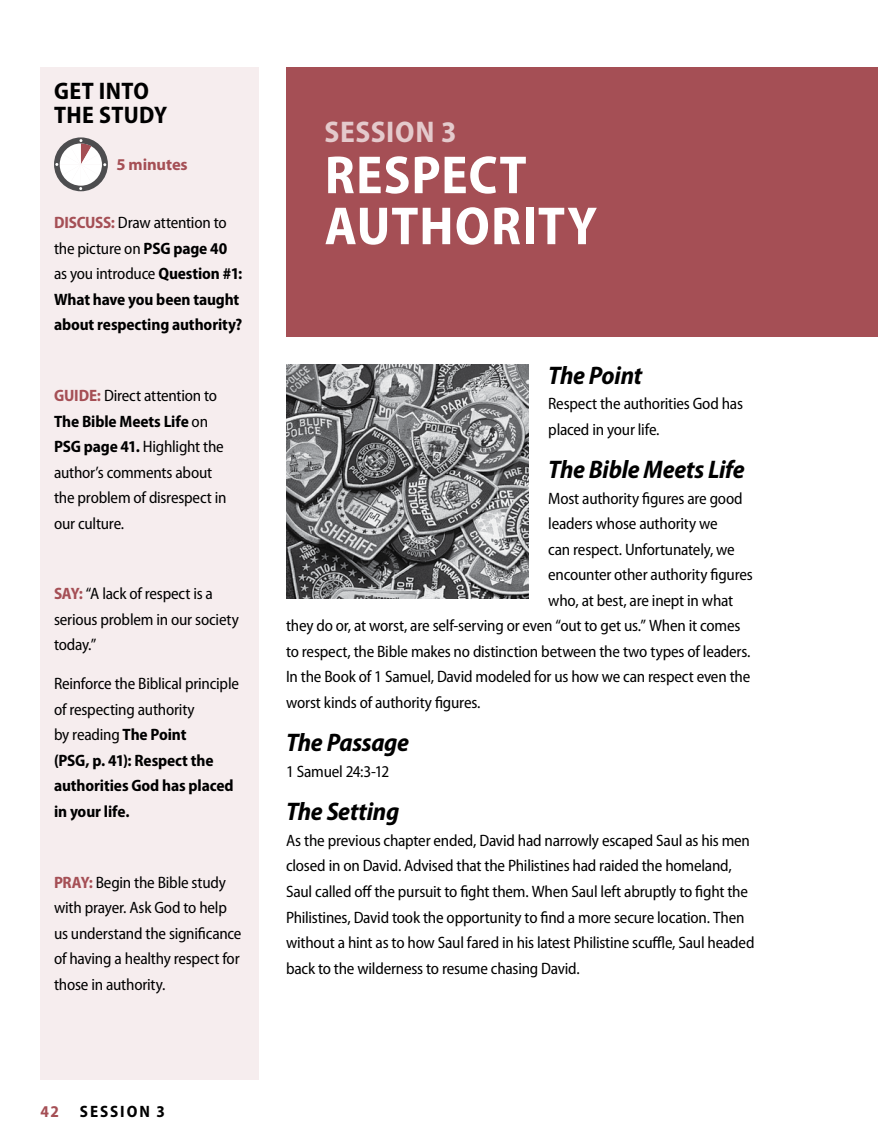
<style>
.page{position:relative;width:878px;height:1148px;background:#fff}
.page>*{position:absolute;margin:0;border:0;box-sizing:border-box;transform-origin:0 0}
.t1{font:700 semi-condensed 54px/51px "Myriad Pro";letter-spacing:.02em;color:#fff}
.t2{font:700 semi-condensed 30px "Myriad Pro";letter-spacing:.025em;color:#e4cacc}
.t3{font:italic 700 semi-condensed 25.5px "Myriad Pro";letter-spacing:-.015em;color:#000}
.t4{font:700 semi-condensed 24px/24px "Myriad Pro";letter-spacing:.015em;color:#000}
.t5{font:semi-condensed 16.5px/25.5px "Myriad Pro";letter-spacing:-.015em;color:#000}
.t6{font:700 semi-condensed 16.5px/25.5px "Myriad Pro";letter-spacing:-.005em;color:#000}
.t7{font:700 16.5px "Myriad Pro";letter-spacing:-.01em;color:#a54f55}
.t8{font:700 semi-condensed 16.5px "Myriad Pro";color:#a54f55}
.s1{color:#a54f55}
.s2{font-weight:400}
.s3{font-weight:700;color:#a54f55}
.s4{font-weight:700}
</style>
<div class="page">
<div style="left:286px;top:68px;width:592px;height:269px;background:#a54f55"></div>
<div style="left:40px;top:68px;width:219px;height:1012px;background:#f6edee"></div>
<svg style="left:54px;top:137px;width:54px;height:54px"></svg>
<img style="left:286px;top:364px;width:242px;height:235px">
<h3 class="t4" style="left:54px;top:79px;width:114px">GET INTO<br>THE STUDY</h3>
<p class="t7" style="left:116px;top:156px;width:73px">5 minutes</p>
<p class="t6" style="left:54px;top:210px;width:190px"><span class="s1">DISCUSS:</span> <span class="s2">Draw attention to the picture on</span> PSG page 40 <span class="s2">as you introduce</span> Question #1:<br>What have you been taught about respecting authority?</p>
<p class="t5" style="left:54px;top:383px;width:174px"><span class="s3">GUIDE:</span> Direct attention to<br><span class="s4">The Bible Meets Life</span> on<br><span class="s4">PSG page 41.</span> Highlight the author’s comments about the problem of disrespect in our culture.</p>
<p class="t5" style="left:54px;top:581px;width:186px"><span class="s3">SAY:</span> “A lack of respect is a serious problem in our society today.”</p>
<p class="t6" style="left:54px;top:671px;width:186px"><span class="s2">Reinforce the Biblical principle of respecting authority<br>by reading</span> The Point<br>(PSG, p. 41): Respect the authorities God has placed in your life.</p>
<p class="t5" style="left:54px;top:870px;width:189px"><span class="s3">PRAY:</span> Begin the Bible study with prayer. Ask God to help us understand the significance of having a healthy respect for those in authority.</p>
<h2 class="t2" style="left:324px;top:115px;width:134px">SESSION 3</h2>
<h1 class="t1" style="left:325px;top:150px;width:273px">RESPECT<br>AUTHORITY</h1>
<h3 class="t3" style="left:548px;top:361px;width:96px">The Point</h3>
<p class="t5" style="left:548px;top:391px;width:196px">Respect the authorities God has placed in your life.</p>
<h3 class="t3" style="left:548px;top:456px;width:198px">The Bible Meets Life</h3>
<p class="t5" style="left:548px;top:486px;width:196px">Most authority figures are good</p>
<p class="t5" style="left:548px;top:511px;width:171px">leaders whose authority we</p>
<p class="t5" style="left:548px;top:537px;width:188px">can respect. Unfortunately, we</p>
<p class="t5" style="left:548px;top:562px;width:206px">encounter other authority figures</p>
<p class="t5" style="left:548px;top:588px;width:186px">who, at best, are inept in what</p>
<p class="t5" style="left:286px;top:613px;width:456px">they do or, at worst, are self-serving or even “out to get us.” When it comes</p>
<p class="t5" style="left:286px;top:639px;width:466px">to respect, the Bible makes no distinction between the two types of leaders.</p>
<p class="t5" style="left:286px;top:664px;width:465px">In the Book of 1 Samuel, David modeled for us how we can respect even the</p>
<p class="t5" style="left:286px;top:690px;width:196px">worst kinds of authority figures.</p>
<h3 class="t3" style="left:286px;top:729px;width:124px">The Passage</h3>
<p class="t5" style="left:286px;top:759px;width:105px">1 Samuel 24:3-12</p>
<h3 class="t3" style="left:286px;top:798px;width:115px">The Setting</h3>
<p class="t5" style="left:286px;top:828px;width:470px">As the previous chapter ended, David had narrowly escaped Saul as his men closed in on David. Advised that the Philistines had raided the homeland, Saul called off the pursuit to fight them. When Saul left abruptly to fight the Philistines, David took the opportunity to find a more secure location. Then without a hint as to how Saul fared in his latest Philistine scuffle, Saul headed back to the wilderness to resume chasing David.</p>
<p class="t8" style="left:40px;top:1102px;width:20px">42</p>
<p class="t6" style="left:80px;top:1099px;width:87px">Session 3</p>
</div>
